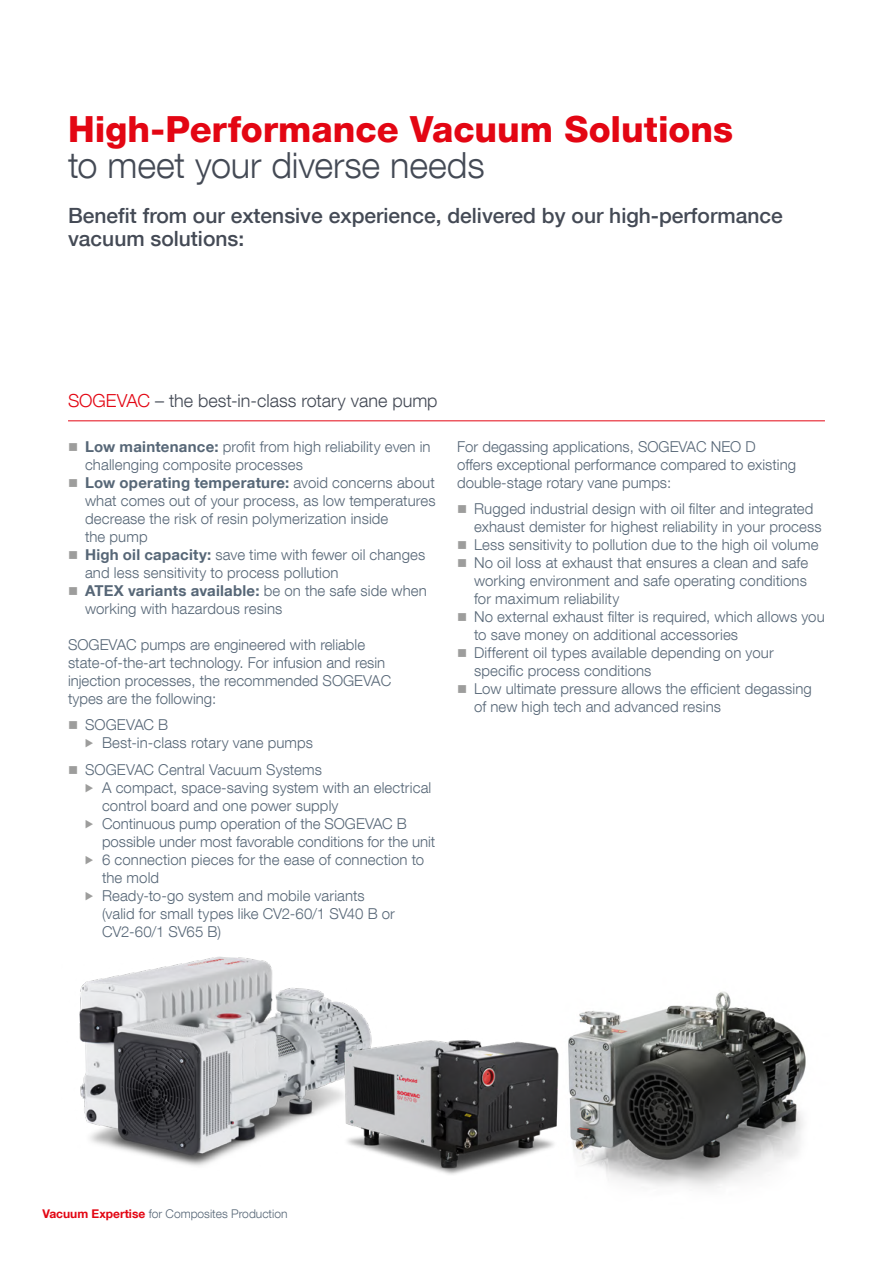
<style>
.page{position:relative;width:893px;height:1263px;background:#fff}
.page>*{position:absolute;margin:0;border:0;box-sizing:border-box;transform-origin:0 0}
.t1{font:800 36px "Helvetica Neue LT Com";color:#e30613}
.t2{font:300 36px "Helvetica Neue LT Com";letter-spacing:-.005em;color:#444a55}
.t3{font:500 21px/22.5px "Helvetica Neue LT Com";color:#444a55}
.t4{font:300 18px "Helvetica Neue LT Com";color:#444a55}
.t5{font:300 15px/18px "Helvetica Neue LT Com";letter-spacing:.005em;color:#576777}
.t6{font:300 12px "Helvetica Neue LT Com";color:#576777}
.s1{color:#e30613}
.s2{font-weight:700}
.s3{font-weight:700;color:#e30613}
</style>
<div class="page">
<img style="left:79px;top:956px;width:290px;height:210px">
<img style="left:587px;top:1007px;width:219px;height:181px">
<img style="left:579px;top:991px;width:165px;height:169px">
<img style="left:318px;top:1026px;width:269px;height:149px">
<hr style="left:68px;top:420px;width:757px;height:1px;background:#e30613">
<h1 class="t1" style="left:68px;top:108px;width:667px">High-Performance Vacuum Solutions</h1>
<h1 class="t2" style="left:68px;top:143px;width:418px">to meet your diverse needs</h1>
<h2 class="t3" style="left:68px;top:204px;width:716px">Benefit from our extensive experience, delivered by our high-performance vacuum solutions:</h2>
<p class="t4" style="left:68px;top:389px;width:371px"><span class="s1">SOGEVAC</span> – the best-in-class rotary vane pump</p>
<p class="t5" style="left:85px;top:437px;width:352px"><span class="s2">Low maintenance:</span> profit from high reliability even in challenging composite processes<br><span class="s2">Low operating temperature:</span> avoid concerns about what comes out of your process, as low temperatures decrease the risk of resin polymerization inside<br>the pump<br><span class="s2">High oil capacity:</span> save time with fewer oil changes and less sensitivity to process pollution<br><span class="s2">ATEX variants available:</span> be on the safe side when working with hazardous resins</p>
<p class="t5" style="left:68px;top:635px;width:325px">SOGEVAC pumps are engineered with reliable state-of-the-art technology. For infusion and resin injection processes, the recommended SOGEVAC types are the following:</p>
<p class="t5" style="left:102px;top:715px;width:213px;text-indent:-17px">SOGEVAC B<br>Best-in-class rotary vane pumps</p>
<p class="t5" style="left:102px;top:760px;width:335px;text-indent:-17px">SOGEVAC Central Vacuum Systems<br>A compact, space-saving system with an electrical control board and one power supply<br>Continuous pump operation of the SOGEVAC B possible under most favorable conditions for the unit 6 connection pieces for the ease of connection to the mold<br>Ready-to-go system and mobile variants<br>(valid for small types like CV2-60/1 SV40 B or CV2-60/1 SV65 B)</p>
<p class="t5" style="left:457px;top:437px;width:340px">For degassing applications, SOGEVAC NEO D<br>offers exceptional performance compared to existing double-stage rotary vane pumps:</p>
<p class="t5" style="left:474px;top:499px;width:352px">Rugged industrial design with oil filter and integrated exhaust demister for highest reliability in your process Less sensitivity to pollution due to the high oil volume No oil loss at exhaust that ensures a clean and safe working environment and safe operating conditions for maximum reliability<br>No external exhaust filter is required, which allows you to save money on additional accessories<br>Different oil types available depending on your specific process conditions<br>Low ultimate pressure allows the efficient degassing of new high tech and advanced resins</p>
<p class="t6" style="left:43px;top:1207px;width:246px"><span class="s3">Vacuum Expertise</span> for Composites Production</p>
</div>
